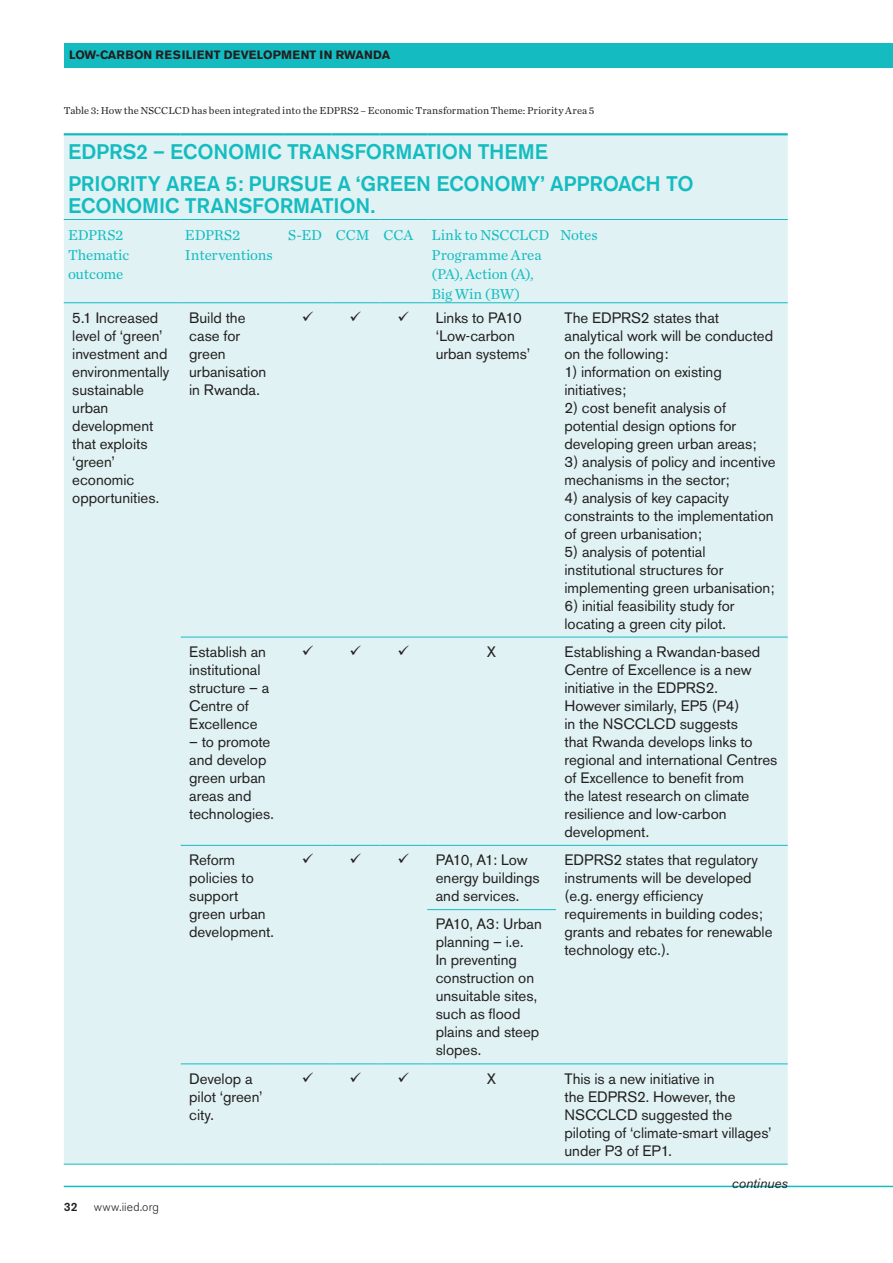
<style>
.page{position:relative;width:893px;height:1263px;background:#fff}
.page>*{position:absolute;margin:0;border:0;box-sizing:border-box;transform-origin:0 0}
.t1{font:500 21px/31.5px "Akzidenz Grotesk BE";letter-spacing:-.005em;color:#14bcc1}
.t2{font:15px/18px "Akzidenz Grotesk BE";color:#231f20}
.t3{font:15px/19.5px "Chronicle Text G1";letter-spacing:-.005em;color:#14bcc1}
.t4{font:italic 13.5px "Akzidenz Grotesk BE";color:#231f20}
.t5{font:700 12px "Akzidenz Grotesk BE";letter-spacing:.01em;color:#231f20}
.t6{font:300 12px "Akzidenz Grotesk BE";letter-spacing:.015em;color:#231f20}
.t7{font:500 12px "Akzidenz Grotesk BE";color:#231f20}
.t8{font:10.5px "Chronicle Text G1";letter-spacing:.01em;color:#231f20}
</style>
<div class="page">
<div style="left:65px;top:43px;width:828px;height:24px;background:#14bcc1"></div>
<hr style="left:64px;top:1186px;width:829px;height:1px;background:#14bcc1">
<div style="left:64px;top:135px;width:724px;height:1029px;background:#e0f2f3"></div>
<hr style="left:181px;top:637px;width:103px;height:1px;background:#14bcc1">
<hr style="left:284px;top:637px;width:48px;height:1px;background:#14bcc1">
<hr style="left:332px;top:637px;width:47px;height:1px;background:#14bcc1">
<hr style="left:379px;top:637px;width:48px;height:1px;background:#14bcc1">
<hr style="left:427px;top:637px;width:129px;height:1px;background:#14bcc1">
<hr style="left:556px;top:637px;width:232px;height:1px;background:#14bcc1">
<hr style="left:181px;top:845px;width:103px;height:1px;background:#14bcc1">
<hr style="left:284px;top:845px;width:48px;height:1px;background:#14bcc1">
<hr style="left:332px;top:845px;width:47px;height:1px;background:#14bcc1">
<hr style="left:379px;top:845px;width:48px;height:1px;background:#14bcc1">
<hr style="left:427px;top:845px;width:129px;height:1px;background:#14bcc1">
<hr style="left:556px;top:845px;width:232px;height:1px;background:#14bcc1">
<hr style="left:427px;top:909px;width:129px;height:1px;background:#14bcc1">
<hr style="left:181px;top:1063px;width:103px;height:1px;background:#14bcc1">
<hr style="left:284px;top:1063px;width:48px;height:1px;background:#14bcc1">
<hr style="left:332px;top:1063px;width:47px;height:1px;background:#14bcc1">
<hr style="left:379px;top:1063px;width:48px;height:1px;background:#14bcc1">
<hr style="left:427px;top:1063px;width:129px;height:1px;background:#14bcc1">
<hr style="left:556px;top:1063px;width:232px;height:1px;background:#14bcc1">
<hr style="left:64px;top:1164px;width:117px;height:1px;background:#14bcc1">
<hr style="left:181px;top:1164px;width:103px;height:1px;background:#14bcc1">
<hr style="left:284px;top:1164px;width:48px;height:1px;background:#14bcc1">
<hr style="left:332px;top:1164px;width:47px;height:1px;background:#14bcc1">
<hr style="left:379px;top:1164px;width:48px;height:1px;background:#14bcc1">
<hr style="left:427px;top:1164px;width:129px;height:1px;background:#14bcc1">
<hr style="left:556px;top:1164px;width:232px;height:1px;background:#14bcc1">
<hr style="left:64px;top:133px;width:117px;height:2px;background:#14bcc1">
<hr style="left:181px;top:133px;width:103px;height:2px;background:#14bcc1">
<hr style="left:284px;top:133px;width:48px;height:2px;background:#14bcc1">
<hr style="left:332px;top:133px;width:47px;height:2px;background:#14bcc1">
<hr style="left:379px;top:133px;width:48px;height:2px;background:#14bcc1">
<hr style="left:427px;top:133px;width:129px;height:2px;background:#14bcc1">
<hr style="left:556px;top:133px;width:232px;height:2px;background:#14bcc1">
<hr style="left:64px;top:219px;width:117px;height:1px;background:#14bcc1">
<hr style="left:181px;top:219px;width:103px;height:1px;background:#14bcc1">
<hr style="left:284px;top:219px;width:48px;height:1px;background:#14bcc1">
<hr style="left:332px;top:219px;width:47px;height:1px;background:#14bcc1">
<hr style="left:379px;top:219px;width:48px;height:1px;background:#14bcc1">
<hr style="left:427px;top:219px;width:129px;height:1px;background:#14bcc1">
<hr style="left:556px;top:219px;width:232px;height:1px;background:#14bcc1">
<hr style="left:64px;top:302px;width:117px;height:1px;background:#14bcc1">
<hr style="left:181px;top:302px;width:103px;height:1px;background:#14bcc1">
<hr style="left:284px;top:302px;width:48px;height:1px;background:#14bcc1">
<hr style="left:332px;top:302px;width:47px;height:1px;background:#14bcc1">
<hr style="left:379px;top:302px;width:48px;height:1px;background:#14bcc1">
<hr style="left:427px;top:302px;width:129px;height:1px;background:#14bcc1">
<hr style="left:556px;top:302px;width:232px;height:1px;background:#14bcc1">
<svg style="left:303px;top:311px;width:58px;height:10px"></svg>
<svg style="left:303px;top:645px;width:58px;height:10px"></svg>
<svg style="left:398px;top:645px;width:11px;height:10px"></svg>
<svg style="left:303px;top:854px;width:58px;height:9px"></svg>
<svg style="left:303px;top:1072px;width:58px;height:10px"></svg>
<svg style="left:398px;top:1072px;width:11px;height:10px"></svg>
<p class="t5" style="left:69px;top:48px;width:323px">LOW-CARBON RESILIENT DEVELOPMENT IN RWANDA</p>
<p class="t8" style="left:64px;top:103px;width:532px">Table 3: How the NSCCLCD has been integrated into the EDPRS2 – Economic Transformation Theme: Priority Area 5</p>
<h1 class="t1" style="left:68px;top:136px;width:118px">EDPRS2 – ECONOM</h1>
<h1 class="t1" style="left:68px;top:136px;width:497px;text-indent:193px">IC TRANSFORMATION THEME<br>PRIORITY AREA 5: PURSUE A ‘GREEN ECONOMY’ APPR</h1>
<h1 class="t1" style="left:603px;top:168px;width:92px">OACH TO</h1>
<h1 class="t1" style="left:68px;top:190px;width:309px">ECONOMIC TRANSFORMATION.</h1>
<p class="t3" style="left:68px;top:224px;width:63px">EDPRS2<br>Thematic outcome</p>
<p class="t3" style="left:185px;top:224px;width:89px">EDPRS2<br>Interventions</p>
<p class="t3" style="left:431px;top:224px;width:119px;text-indent:-143px">S-ED CCM CCA Link to NSCCLCD<br>Programme Area (PA), Action (A),<br>Big Win (BW)</p>
<p class="t3" style="left:560px;top:224px;width:39px">Notes</p>
<p class="t2" style="left:72px;top:308px;width:99px">5.1 Increased level of ‘green’ investment and environmentally sustainable urban development that exploits ‘green’ economic opportunities.</p>
<p class="t2" style="left:189px;top:308px;width:79px">Build the case for green urbanisation in Rwanda.</p>
<p class="t2" style="left:436px;top:308px;width:96px;text-indent:-38px">✓ Links to PA10 ‘Low-carbon urban systems’</p>
<p class="t2" style="left:564px;top:308px;width:210px">The EDPRS2 states that analytical work will be conducted on the following:</p>
<p class="t2" style="left:564px;top:362px;width:159px">1) information on existing initiatives;</p>
<p class="t2" style="left:564px;top:398px;width:194px">2) cost benefit analysis of potential design options for developing green urban areas;</p>
<p class="t2" style="left:564px;top:452px;width:212px">3) analysis of policy and incentive mechanisms in the sector;</p>
<p class="t2" style="left:564px;top:488px;width:211px">4) analysis of key capacity constraints to the implementation of green urbanisation;</p>
<p class="t2" style="left:564px;top:542px;width:212px">5) analysis of potential institutional structures for implementing green urbanisation;</p>
<p class="t2" style="left:564px;top:596px;width:171px">6) initial feasibility study for locating a green city pilot.</p>
<p class="t2" style="left:189px;top:643px;width:81px">Establish an institutional structure – a<br>Centre of<br>Excellence</p>
<p class="t2" style="left:189px;top:733px;width:86px">– to promote and develop green urban areas and technologies.</p>
<p class="t2" style="left:487px;top:643px;width:11px">X</p>
<p class="t2" style="left:564px;top:643px;width:214px">Establishing a Rwandan-based<br>Centre of Excellence is a new initiative in the EDPRS2.<br>However similarly, EP5 (P4)<br>in the NSCCLCD suggests<br>that Rwanda develops links to regional and international Centres of Excellence to benefit from<br>the latest research on climate resilience and low-carbon development.</p>
<p class="t2" style="left:189px;top:851px;width:86px">Reform policies to support green urban development.</p>
<p class="t2" style="left:436px;top:851px;width:105px;text-indent:-38px">✓ PA10, A1: Low energy buildings and services.</p>
<p class="t2" style="left:564px;top:851px;width:210px">EDPRS2 states that regulatory instruments will be developed (e.g. energy efficiency requirements in building codes; grants and rebates for renewable technology etc.).</p>
<p class="t2" style="left:436px;top:915px;width:108px">PA10, A3: Urban planning – i.e.<br>In preventing construction on unsuitable sites, such as flood plains and steep slopes.</p>
<p class="t7" style="left:64px;top:1199px;width:15px">32</p>
<p class="t6" style="left:94px;top:1200px;width:67px">www.iied.org</p>
<p class="t2" style="left:189px;top:1069px;width:75px">Develop a pilot ‘green’ city.</p>
<p class="t2" style="left:487px;top:1069px;width:11px">X</p>
<p class="t2" style="left:564px;top:1069px;width:209px">This is a new initiative in<br>the EDPRS2. However, the<br>NSCCLCD suggested the piloting of ‘climate-smart villages’ under P3 of EP1.</p>
<p class="t4" style="left:732px;top:1175px;width:58px">continues</p>
</div>
